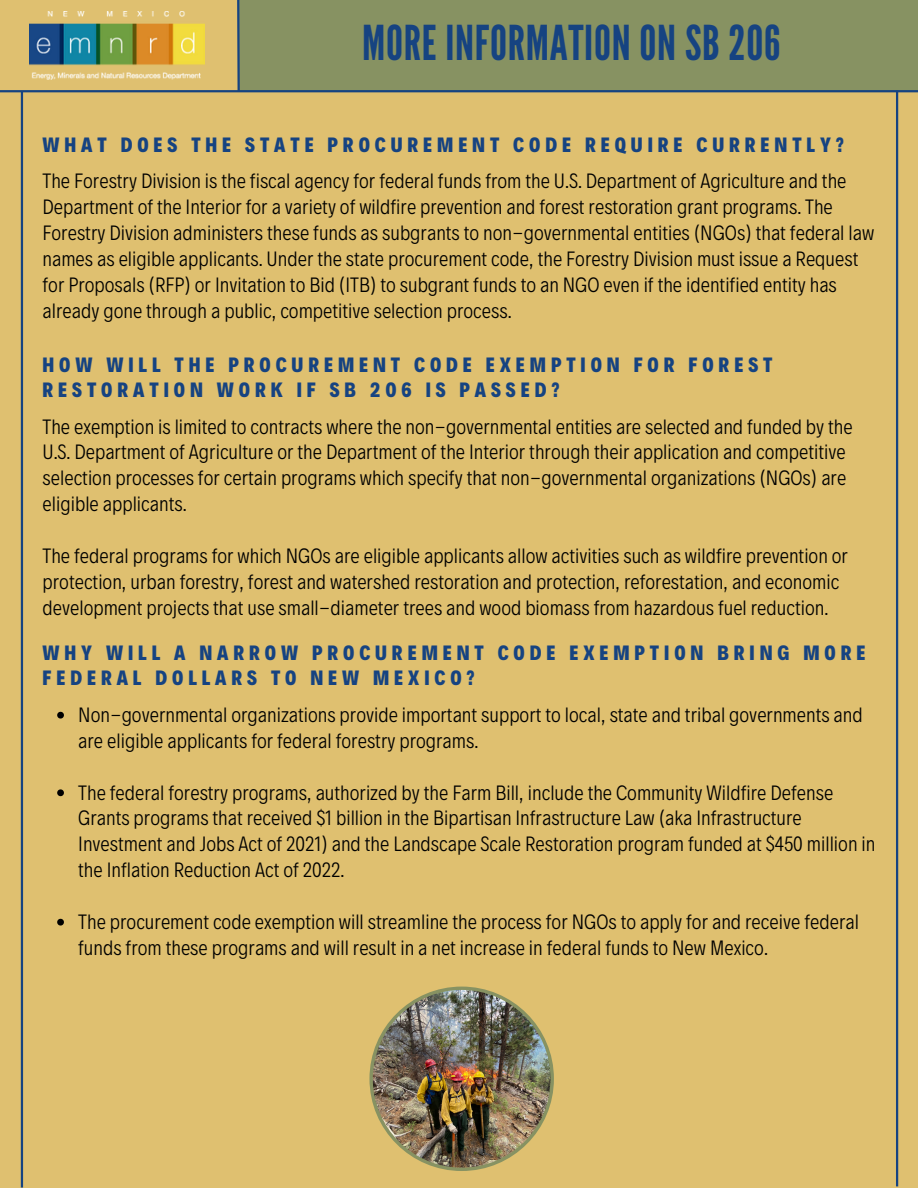
<style>
.page{position:relative;width:918px;height:1188px;background:#dfc070}
.page>*{position:absolute;margin:0;border:0;box-sizing:border-box;transform-origin:0 0}
.t1{font:48px "League Gothic";letter-spacing:.015em;color:#164381}
.t2{font:300 21px/25.8px "Decalotype";color:#000}
.t3{font:800 21px/24.8px "Decalotype";letter-spacing:.235em;color:#164381}
</style>
<div class="page">
<div style="left:239px;top:0;width:679px;height:91px;background:#879262"></div>
<img style="left:29px;top:11px;width:176px;height:69px">
<hr style="left:0;top:90px;width:918px;height:2px;background:#164381">
<svg style="left:236px;top:0;width:5px;height:93px"></svg>
<hr style="left:21px;top:92px;width:2px;height:1096px;background:#164381">
<hr style="left:896px;top:91px;width:2px;height:1095px;background:#164381">
<img style="left:369px;top:987px;width:185px;height:184px">
<svg style="left:57px;top:712px;width:7px;height:7px"></svg>
<svg style="left:57px;top:789px;width:7px;height:7px"></svg>
<svg style="left:57px;top:919px;width:7px;height:7px"></svg>
<h1 class="t1" style="left:362px;top:15px;width:420px">MORE INFORMATION ON SB 206</h1>
<p class="t3" style="left:43px;top:131px;width:803px">WHAT DOES THE STATE PROCUREMENT CODE REQUIRE CURRENTLY?</p>
<p class="t2" style="left:43px;top:167px;width:833px">The Forestry Division is the fiscal agency for federal funds from the U.S. Department of Agriculture and the Department of the Interior for a variety of wildfire prevention and forest restoration grant programs. The Forestry Division administers these funds as subgrants to non-governmental entities (NGOs) that federal law names as eligible applicants. Under the state procurement code, the Forestry Division must issue a Request for Proposals (RFP) or Invitation to Bid (ITB) to subgrant funds to an NGO even if the identified entity has already gone through a public, competitive selection process.</p>
<p class="t3" style="left:43px;top:351px;width:731px">HOW WILL THE PROCUREMENT CODE EXEMPTION FOR FOREST<br>RESTORATION WORK IF SB 206 IS PASSED?</p>
<p class="t2" style="left:43px;top:412px;width:812px">The exemption is limited to contracts where the non-governmental entities are selected and funded by the U.S. Department of Agriculture or the Department of the Interior through their application and competitive selection processes for certain programs which specify that non-governmental organizations (NGOs) are eligible applicants.</p>
<p class="t2" style="left:43px;top:541px;width:807px">The federal programs for which NGOs are eligible applicants allow activities such as wildfire prevention or protection, urban forestry, forest and watershed restoration and protection, reforestation, and economic development projects that use small-diameter trees and wood biomass from hazardous fuel reduction.</p>
<p class="t3" style="left:43px;top:639px;width:824px">WHY WILL A NARROW PROCUREMENT CODE EXEMPTION BRING MORE<br>FEDERAL DOLLARS TO NEW MEXICO?</p>
<p class="t2" style="left:78px;top:700px;width:786px">Non-governmental organizations provide important support to local, state and tribal governments and are eligible applicants for federal forestry programs.</p>
<p class="t2" style="left:78px;top:778px;width:799px">The federal forestry programs, authorized by the Farm Bill, include the Community Wildfire Defense Grants programs that received $1 billion in the Bipartisan Infrastructure Law (aka Infrastructure Investment and Jobs Act of 2021) and the Landscape Scale Restoration program funded at $450 million in the Inflation Reduction Act of 2022.</p>
<p class="t2" style="left:78px;top:907px;width:782px">The procurement code exemption will streamline the process for NGOs to apply for and receive federal funds from these programs and will result in a net increase in federal funds to New Mexico.</p>
</div>
